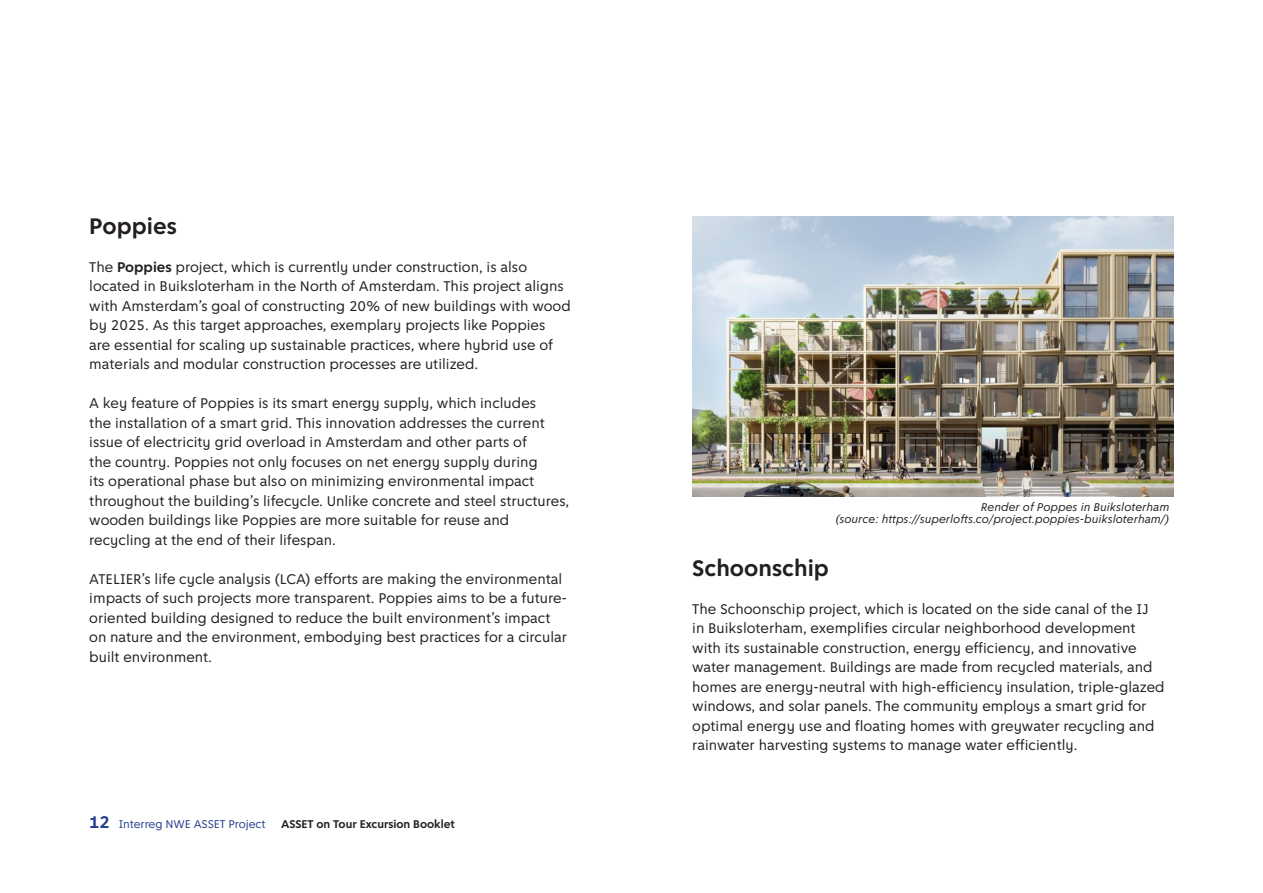
<style>
.page{position:relative;width:1263px;height:893px;background:#fff}
.page>*{position:absolute;margin:0;border:0;box-sizing:border-box;transform-origin:0 0}
.Tussenkopje{font:700 24px "Amsterdam Sans";color:#231f20}
.Plat{font:15px/19.5px "Amsterdam Sans";color:#231f20}
.Alineastijl_2{font:italic 12px "Amsterdam Sans";color:#231f20}
.t1{font:700 12px "Amsterdam Sans";letter-spacing:-.005em;color:#231f20}
.t2{font:12px "Amsterdam Sans";letter-spacing:-.005em;color:#253f8e}
.s1{font-weight:700}
.s2{font-weight:700;font-size:18px}
</style>
<div class="page">
<img style="left:692px;top:217px;width:482px;height:280px">
<p class="Tussenkopje" style="left:89px;top:212px;width:89px">Poppies</p>
<p class="Plat" style="left:89px;top:257px;width:483px">The <span class="s1">Poppies</span> project, which is currently under construction, is also located in Buiksloterham in the North of Amsterdam. This project aligns with Amsterdam’s goal of constructing 20% of new buildings with wood by 2025. As this target approaches, exemplary projects like Poppies<br>are essential for scaling up sustainable practices, where hybrid use of materials and modular construction processes are utilized.</p>
<p class="Plat" style="left:89px;top:393px;width:481px">A key feature of Poppies is its smart energy supply, which includes<br>the installation of a smart grid. This innovation addresses the current issue of electricity grid overload in Amsterdam and other parts of<br>the country. Poppies not only focuses on net energy supply during<br>its operational phase but also on minimizing environmental impact throughout the building’s lifecycle. Unlike concrete and steel structures, wooden buildings like Poppies are more suitable for reuse and recycling at the end of their lifespan.</p>
<p class="Plat" style="left:89px;top:569px;width:479px">ATELIER’s life cycle analysis (LCA) efforts are making the environmental impacts of such projects more transparent. Poppies aims to be a future&shy;oriented building designed to reduce the built environment’s impact on nature and the environment, embodying best practices for a circular built environment.</p>
<p class="t2" style="left:89px;top:817px;width:178px"><span class="s2">12</span> Interreg NWE ASSET Project</p>
<p class="t1" style="left:281px;top:817px;width:175px">ASSET on Tour Excursion Booklet</p>
<p class="Alineastijl_2" style="left:981px;top:500px;width:190px">Render of Poppes in Buiksloterham</p>
<p class="Alineastijl_2" style="left:835px;top:512px;width:336px">(source: https://superlofts.co/project.poppies-buiksloterham/)</p>
<p class="Tussenkopje" style="left:692px;top:554px;width:138px">Schoonschip</p>
<p class="Plat" style="left:692px;top:599px;width:474px">The Schoonschip project, which is located on the side canal of the IJ in Buiksloterham, exemplifies circular neighborhood development with its sustainable construction, energy efficiency, and innovative water management. Buildings are made from recycled materials, and homes are energy-neutral with high-efficiency insulation, triple-glazed windows, and solar panels. The community employs a smart grid for optimal energy use and floating homes with greywater recycling and rainwater harvesting systems to manage water efficiently.</p>
</div>
